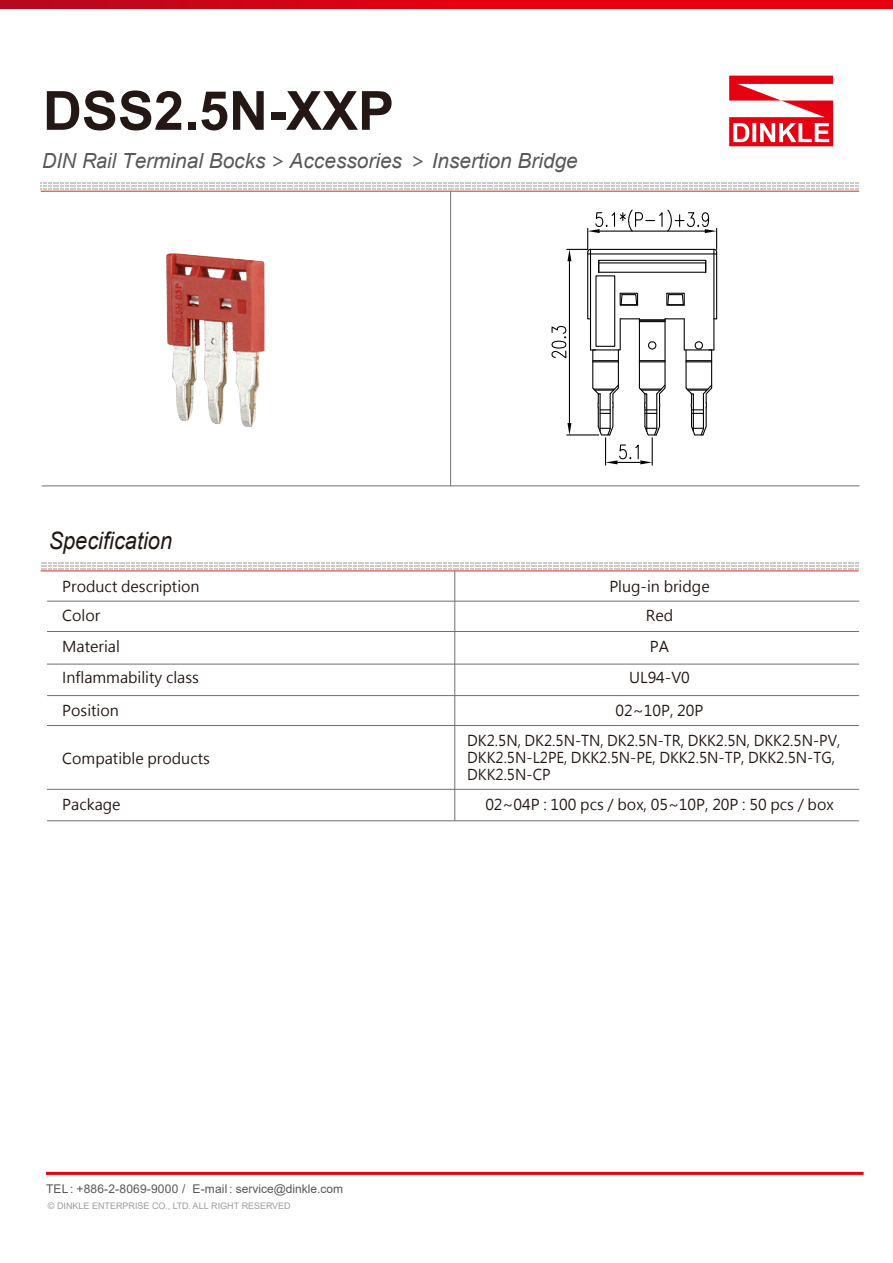
<style>
.page{position:relative;width:893px;height:1263px;background:#fff}
.page>*{position:absolute;margin:0;border:0;box-sizing:border-box;transform-origin:0 0}
.t1{font:700 54px "Arial";color:#231815}
.t2{font:italic 24px "Arial";color:#221714;scale:.91 1}
.t3{font:italic 20.85px "Arial";color:#595757;scale:.95 1}
.t4{font:14.85px/31px "Microsoft Jheng Hei";color:#221714}
.t5{font:14.85px/17px "Microsoft Jheng Hei";color:#221714;scale:.95 1}
.t6{font:12px "Arial";letter-spacing:.005em;color:#595757}
.t7{font:9px "Arial";color:#9e9e9f}
.s1{font-family:"Microsoft Jheng Hei";font-style:normal}
</style>
<div class="page">
<svg style="left:0;top:0;width:893px;height:9px;background:#d80215"></svg>
<svg style="left:729px;top:76px;width:104px;height:70px"></svg>
<hr style="left:41px;top:191px;width:818px;height:1px;background:#d7281a">
<hr style="left:42px;top:486px;width:817px;height:1px;background:#717071">
<hr style="left:450px;top:191px;width:1px;height:295px;background:#717071">
<svg style="left:41px;top:182px;width:818px;height:7px"></svg>
<hr style="left:46px;top:1172px;width:818px;height:3px;background:#e50012">
<hr style="left:47px;top:601px;width:812px;height:1px;background:#717071">
<hr style="left:47px;top:664px;width:812px;height:1px;background:#717071">
<hr style="left:47px;top:631px;width:812px;height:1px;background:#717071">
<hr style="left:47px;top:695px;width:812px;height:1px;background:#717071">
<hr style="left:47px;top:789px;width:812px;height:1px;background:#717071">
<hr style="left:47px;top:725px;width:812px;height:1px;background:#717071">
<hr style="left:47px;top:820px;width:812px;height:1px;background:#717071">
<hr style="left:454px;top:571px;width:1px;height:250px;background:#717071">
<svg style="left:41px;top:562px;width:818px;height:7px"></svg>
<hr style="left:41px;top:570px;width:818px;height:1px;background:#d7281a">
<svg style="left:551px;top:209px;width:167px;height:256px"></svg>
<svg style="left:166px;top:253px;width:99px;height:174px"></svg>
<h1 class="t1" style="left:43px;top:80px;width:353px">DSS2.5N-XXP</h1>
<h3 class="t3" style="left:42px;top:153px;width:565px">DIN Rail Terminal Bocks <span class="s1">&gt;</span> Accessories <span class="s1">&gt;</span> Insertion Bridge</h3>
<h2 class="t2" style="left:49px;top:531px;width:137px">Specification</h2>
<p class="t4" style="left:62px;top:573px;width:139px">Product description</p>
<p class="t4" style="left:609px;top:573px;width:102px">Plug-in bridge</p>
<p class="t4" style="left:62px;top:601px;width:40px">Color</p>
<p class="t4" style="left:646px;top:601px;width:29px">Red</p>
<p class="t4" style="left:62px;top:633px;width:138px">Material<br>Inflammability class</p>
<p class="t4" style="left:650px;top:633px;width:21px">PA</p>
<p class="t4" style="left:629px;top:664px;width:62px">UL94-V0</p>
<p class="t4" style="left:62px;top:696px;width:58px">Position</p>
<p class="t4" style="left:62px;top:744px;width:149px">Compatible products</p>
<p class="t4" style="left:62px;top:790px;width:60px">Package</p>
<p class="t4" style="left:485px;top:790px;width:350px">02~04P : 100 pcs / box, 05~10P, 20P : 50 pcs / box</p>
<p class="t4" style="left:467px;top:696px;width:375px;line-height:30.3px;text-indent:148px">02~10P, 20P<br>DK2.5N, DK2.5N-TN, DK2.5N-TR, DKK2.5N, DKK2.5N-PV,</p>
<p class="t5" style="left:467px;top:750px;width:389px">DKK2.5N-L2PE, DKK2.5N-PE, DKK2.5N-TP, DKK2.5N-TG,<br>DKK2.5N-CP</p>
<p class="t6" style="left:46px;top:1184px;width:299px">TEL : +886-2-8069-9000 / E-mail : service@dinkle.com</p>
<p class="t7" style="left:48px;top:1202px;width:244px">© DINKLE ENTERPRISE CO., LTD. ALL RIGHT RESERVED</p>
</div>
